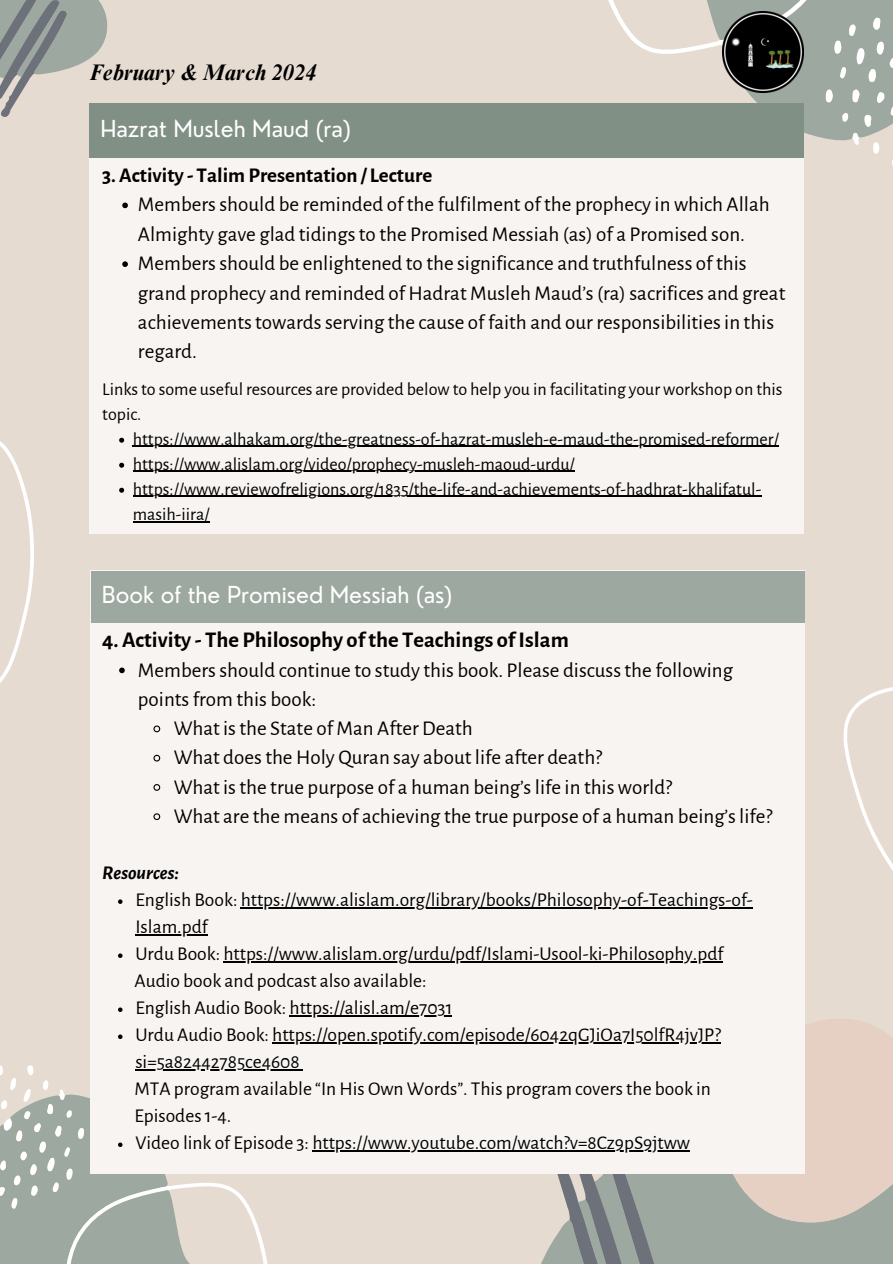
<style>
.page{position:relative;width:893px;height:1264px;background:#fff}
.page>*{position:absolute;margin:0;border:0;box-sizing:border-box;transform-origin:0 0}
.t1{font:22.8px "Nourd";color:#fff}
.t2{font:700 22.5px "Alegreya Sans";color:#000}
.t3{font:italic 700 22.5px "Times NRMT Pro";color:#000}
.t4{font:21px/29.4px "Alegreya Sans";color:#000}
.t5{font:700 21px "Alegreya Sans";color:#000}
.t6{font:19.5px/27px "Alegreya Sans";color:#000}
.t7{font:italic 700 19.5px "Alegreya Sans";color:#000}
.t8{font:18px/25px "Alegreya Sans";color:#000}
</style>
<div class="page">
<div style="left:0;top:0;width:892px;height:1263px;background:#e6dbd1"></div>
<svg style="left:608px;top:0;width:285px;height:171px"></svg>
<div style="left:89px;top:157px;width:714px;height:376px;background:#f8f4f1"></div>
<svg style="left:0;top:0;width:108px;height:117px"></svg>
<svg style="left:711px;top:1259px;width:181px;height:4px"></svg>
<svg style="left:711px;top:973px;width:181px;height:286px;fill:#e6d0c3"></svg>
<svg style="left:541px;top:1174px;width:170px;height:89px"></svg>
<div style="left:90px;top:570px;width:714px;height:604px;background:#f8f4f1"></div>
<svg style="left:0;top:441px;width:34px;height:242px"></svg>
<svg style="left:843px;top:687px;width:49px;height:182px"></svg>
<img style="left:722px;top:11px;width:81px;height:81px">
<div style="left:89px;top:103px;width:715px;height:54px;background:#809084"></div>
<div style="left:91px;top:570px;width:713px;height:52px;background:#9da8a0"></div>
<svg style="left:122px;top:202px;width:6px;height:6px"></svg>
<svg style="left:122px;top:261px;width:6px;height:6px"></svg>
<svg style="left:119px;top:437px;width:5px;height:5px"></svg>
<hr style="left:133px;top:446px;width:645px;height:1px;background:#000">
<svg style="left:119px;top:462px;width:5px;height:5px"></svg>
<hr style="left:133px;top:471px;width:441px;height:1px;background:#000">
<svg style="left:119px;top:488px;width:5px;height:5px"></svg>
<hr style="left:133px;top:496px;width:628px;height:1px;background:#000">
<hr style="left:133px;top:521px;width:76px;height:1px;background:#000">
<svg style="left:119px;top:667px;width:6px;height:6px"></svg>
<svg style="left:153px;top:725px;width:8px;height:8px"></svg>
<svg style="left:153px;top:754px;width:8px;height:8px"></svg>
<svg style="left:153px;top:784px;width:8px;height:7px"></svg>
<svg style="left:153px;top:813px;width:8px;height:8px"></svg>
<svg style="left:118px;top:899px;width:4px;height:4px"></svg>
<hr style="left:241px;top:907px;width:511px;height:1px;background:#000">
<hr style="left:135px;top:934px;width:73px;height:1px;background:#000">
<svg style="left:118px;top:953px;width:4px;height:4px"></svg>
<hr style="left:223px;top:961px;width:500px;height:1px;background:#000">
<svg style="left:118px;top:1007px;width:4px;height:4px"></svg>
<hr style="left:289px;top:1015px;width:163px;height:1px;background:#000">
<svg style="left:118px;top:1034px;width:4px;height:4px"></svg>
<hr style="left:272px;top:1042px;width:448px;height:1px;background:#000">
<svg style="left:0;top:1065px;width:324px;height:198px"></svg>
<hr style="left:312px;top:1150px;width:378px;height:1px;background:#000">
<p class="t3" style="left:89px;top:64px;width:229px">February &amp; March 2024</p>
<p class="t1" style="left:100px;top:114px;width:252px">Hazrat Musleh Maud (ra)</p>
<h1 class="t5" style="left:102px;top:165px;width:331px">3. Activity - Talim Presentation / Lecture</h1>
<h2 class="t4" style="left:138px;top:190px;width:633px">Members should be reminded of the fulfilment of the prophecy in which Allah<br>Almighty gave glad tidings to the Promised Messiah (as) of a Promised son.</h2>
<h1 class="t4" style="left:138px;top:249px;width:649px">Members should be enlightened to the significance and truthfulness of this grand prophecy and reminded of Hadrat Musleh Maud’s (ra) sacrifices and great achievements towards serving the cause of faith and our responsibilities in this regard.</h1>
<p class="t8" style="left:102px;top:376px;width:681px">Links to some useful resources are provided below to help you in facilitating your workshop on this topic.</p>
<p class="t8" style="left:133px;top:426px;width:647px">https://www.alhakam.org/the-greatness-of-hazrat-musleh-e-maud-the-promised-reformer/</p>
<p class="t8" style="left:133px;top:451px;width:443px">https://www.alislam.org/video/prophecy-musleh-maoud-urdu/</p>
<p class="t8" style="left:133px;top:476px;width:629px">https://www.reviewofreligions.org/1835/the-life-and-achievements-of-hadhrat-khalifatul&shy;masih-iira/</p>
<p class="t1" style="left:102px;top:580px;width:352px">Book of the Promised Messiah (as)</p>
<p class="t2" style="left:102px;top:629px;width:468px">4. Activity - The Philosophy ofthe Teachings ofIslam</p>
<p class="t4" style="left:138px;top:655px;width:596px">Members should continue to study this book. Please discuss the following points from this book:</p>
<p class="t4" style="left:174px;top:714px;width:301px">What is the State of Man After Death</p>
<h2 class="t4" style="left:174px;top:743px;width:430px">What does the Holy Quran say about life after death?</h2>
<h1 class="t4" style="left:174px;top:772px;width:500px">What is the true purpose of a human being’s life in this world?</h1>
<p class="t4" style="left:174px;top:801px;width:600px">What are the means of achieving the true purpose of a human being’s life?</p>
<p class="t7" style="left:102px;top:863px;width:78px">Resources:</p>
<p class="t6" style="left:135px;top:886px;width:619px">English Book: https://www.alislam.org/library/books/Philosophy-of-Teachings-of-</p>
<p class="t6" style="left:135px;top:913px;width:589px">Islam.pdf<br>Urdu Book: https://www.alislam.org/urdu/pdf/Islami-Usool-ki-Philosophy.pdf</p>
<p class="t6" style="left:134px;top:967px;width:319px">Audio book and podcast also available:<br>English Audio Book: https://alisl.am/e7031</p>
<p class="t6" style="left:135px;top:1021px;width:587px">Urdu Audio Book: https://open.spotify.com/episode/6042qGJiOa7I50lfR4jvJP?</p>
<p class="t6" style="left:134px;top:1048px;width:578px">si=5a82442785ce4608<br>MTA program available “In His Own Words”. This program covers the book in</p>
<p class="t6" style="left:134px;top:1102px;width:98px">Episodes 1-4.</p>
<p class="t6" style="left:135px;top:1129px;width:556px">Video link of Episode 3: https://www.youtube.com/watch?v=8Cz9pS9jtww</p>
</div>
